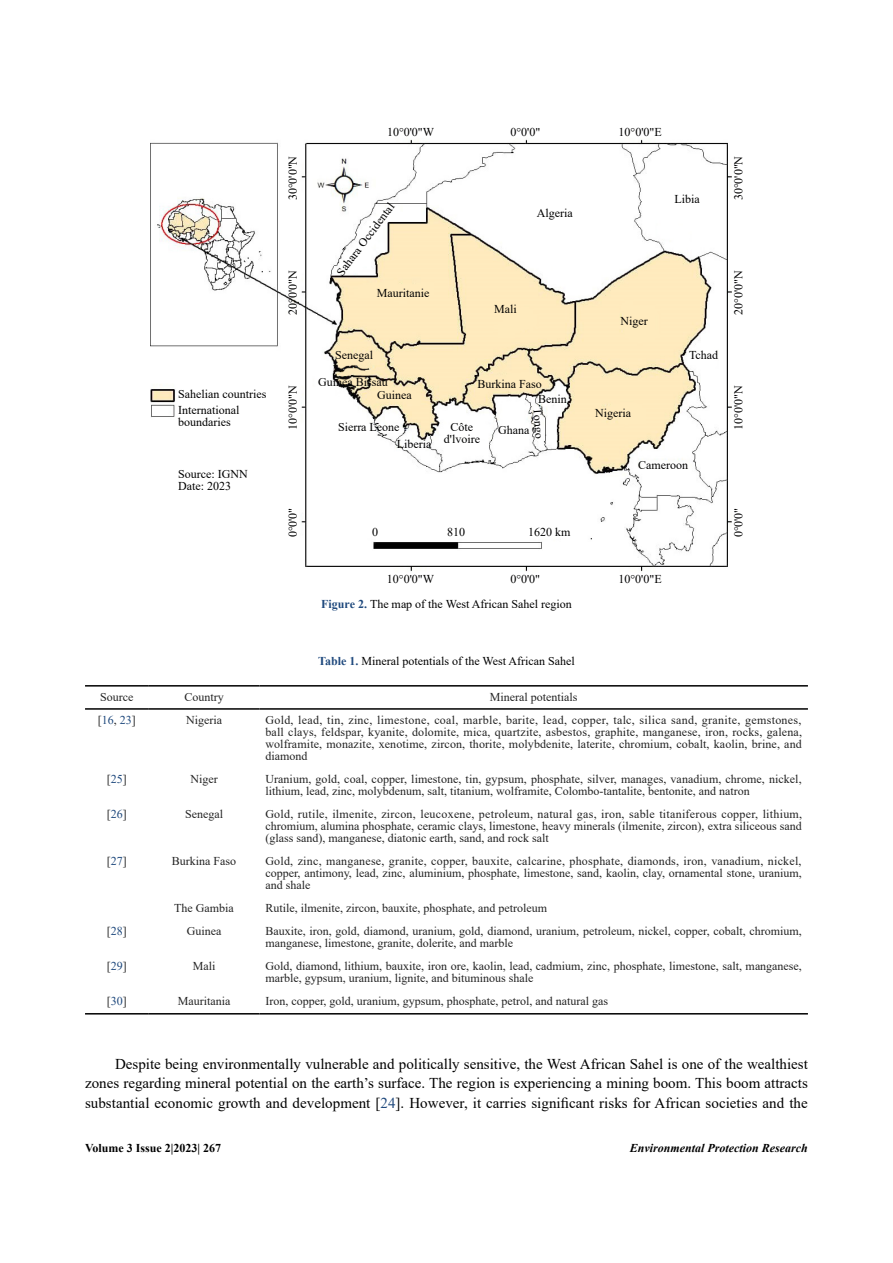
<style>
.page{position:relative;width:893px;height:1263px;background:#fff}
.page>*{position:absolute;margin:0;border:0;box-sizing:border-box;transform-origin:0 0}
.t1{font:15px/19.5px "Times New Roman";color:#000;text-align:justify}
.t2{font:12px/12px "Times New Roman";color:#222;text-align:justify}
.t3{font:12px/12px "Times New Roman";color:#000}
.t4{font:italic 700 12px "Times New Roman";color:#000}
.t5{font:700 12px "Times New Roman";color:#000}
.t6{font:12px "Times New Roman";color:#1f497d}
.s1{font-weight:700;color:#1f497d}
.s2{color:#222}
.s3{color:#1f497d}
</style>
<div class="page">
<img style="left:150px;top:139px;width:582px;height:433px">
<hr style="left:85px;top:1013px;width:64px;height:1px;background:#000">
<hr style="left:149px;top:1013px;width:110px;height:1px;background:#000">
<hr style="left:259px;top:1013px;width:549px;height:1px;background:#000">
<hr style="left:85px;top:685px;width:64px;height:1px;background:#000">
<hr style="left:149px;top:685px;width:110px;height:1px;background:#000">
<hr style="left:259px;top:685px;width:549px;height:1px;background:#000">
<hr style="left:85px;top:708px;width:64px;height:2px;background:#000">
<hr style="left:149px;top:708px;width:110px;height:2px;background:#000">
<hr style="left:259px;top:708px;width:549px;height:2px;background:#000">
<p class="t3" style="left:178px;top:386px;width:90px;line-height:15.9px">Sahelian countries<br>International</p>
<p class="t3" style="left:178px;top:416px;width:54px">boundaries</p>
<p class="t3" style="left:178px;top:467px;width:71px">Source: IGNN<br>Date: 2023</p>
<p class="t3" style="left:287px;top:200px;width:46px;rotate:-90deg">30°0'0"N</p>
<p class="t3" style="left:287px;top:315px;width:46px;rotate:-90deg">20°0'0"N</p>
<p class="t3" style="left:287px;top:430px;width:46px;rotate:-90deg">10°0'0"N</p>
<p class="t3" style="left:287px;top:537px;width:31px;rotate:-90deg">0°0'0"</p>
<p class="t3" style="left:387px;top:126px;width:49px">10°0'0"W</p>
<p class="t3" style="left:510px;top:126px;width:31px">0°0'0"</p>
<p class="t3" style="left:618px;top:126px;width:45px">10°0'0"E</p>
<p class="t3" style="left:334px;top:270px;width:89px;rotate:-53deg">Sahara Occidental</p>
<p class="t3" style="left:377px;top:287px;width:54px">Mauritanie</p>
<p class="t3" style="left:537px;top:207px;width:37px">Algeria</p>
<p class="t3" style="left:494px;top:302px;width:24px">Mali</p>
<p class="t3" style="left:335px;top:348px;width:39px">Senegal</p>
<p class="t3" style="left:318px;top:375px;width:71px">Guinea Bissau</p>
<p class="t3" style="left:377px;top:389px;width:36px">Guinea</p>
<p class="t3" style="left:397px;top:437px;width:36px">Liberia</p>
<p class="t3" style="left:338px;top:421px;width:63px">Sierra Leone</p>
<p class="t3" style="left:477px;top:378px;width:66px">Burkina Faso</p>
<p class="t3" style="left:444px;top:421px;width:38px;text-align:center">Côte d'lvoire</p>
<p class="t3" style="left:538px;top:393px;width:30px">Benin</p>
<p class="t3" style="left:544px;top:408px;width:32px;rotate:86deg">Tongo</p>
<p class="t3" style="left:498px;top:423px;width:33px">Ghana</p>
<p class="t3" style="left:620px;top:315px;width:29px">Niger</p>
<p class="t3" style="left:595px;top:407px;width:37px">Nigeria</p>
<p class="t3" style="left:674px;top:192px;width:27px">Libia</p>
<p class="t3" style="left:689px;top:349px;width:31px">Tchad</p>
<p class="t3" style="left:372px;top:525px;width:7px">0</p>
<p class="t3" style="left:447px;top:525px;width:19px">810</p>
<p class="t3" style="left:528px;top:525px;width:44px">1620 km</p>
<p class="t3" style="left:638px;top:459px;width:51px">Cameroon</p>
<p class="t3" style="left:387px;top:572px;width:49px">10°0'0"W</p>
<p class="t3" style="left:510px;top:572px;width:31px">0°0'0"</p>
<p class="t3" style="left:618px;top:572px;width:45px">10°0'0"E</p>
<p class="t3" style="left:321px;top:598px;width:252px"><span class="s1">Figure 2.</span> The map of the West African Sahel region</p>
<p class="t3" style="left:732px;top:200px;width:46px;rotate:-90deg">30°0'0"N</p>
<p class="t3" style="left:732px;top:315px;width:46px;rotate:-90deg">20°0'0"N</p>
<p class="t3" style="left:732px;top:430px;width:46px;rotate:-90deg">10°0'0"N</p>
<p class="t3" style="left:732px;top:537px;width:31px;rotate:-90deg">0°0'0"</p>
<p class="t3" style="left:318px;top:655px;width:258px"><span class="s1">Table 1.</span> Mineral potentials of the West African Sahel</p>
<p class="t2" style="left:100px;top:690px;width:35px">Source</p>
<p class="t2" style="left:184px;top:690px;width:41px">Country</p>
<p class="t2" style="left:490px;top:690px;width:89px">Mineral potentials</p>
<p class="t6" style="left:98px;top:711px;width:39px"><span class="s2">[</span>16<span class="s2">,</span> 23<span class="s2">]</span></p>
<p class="t2" style="left:186px;top:713px;width:37px">Nigeria</p>
<p class="t2" style="left:265px;top:713px;width:538px">Gold, lead, tin, zinc, limestone, coal, marble, barite, lead, copper, talc, silica sand, granite, gemstones, ball clays, feldspar, kyanite, dolomite, mica, quartzite, asbestos, graphite, manganese, iron, rocks, galena, wolframite, monazite, xenotime, zircon, thorite, molybdenite, laterite, chromium, cobalt, kaolin, brine, and diamond</p>
<p class="t2" style="left:107px;top:772px;width:21px">[<span class="s3">25</span>]</p>
<p class="t2" style="left:190px;top:772px;width:29px">Niger</p>
<p class="t2" style="left:265px;top:772px;width:538px">Uranium, gold, coal, copper, limestone, tin, gypsum, phosphate, silver, manages, vanadium, chrome, nickel, lithium, lead, zinc, molybdenum, salt, titanium, wolframite, Colombo-tantalite, bentonite, and natron</p>
<p class="t2" style="left:107px;top:807px;width:21px">[<span class="s3">26</span>]</p>
<p class="t2" style="left:185px;top:807px;width:39px">Senegal</p>
<p class="t2" style="left:265px;top:807px;width:538px">Gold, rutile, ilmenite, zircon, leucoxene, petroleum, natural gas, iron, sable titaniferous copper, lithium, chromium, alumina phosphate, ceramic clays, limestone, heavy minerals (ilmenite, zircon), extra siliceous sand (glass sand), manganese, diatonic earth, sand, and rock salt</p>
<p class="t2" style="left:107px;top:854px;width:21px">[<span class="s3">27</span>]</p>
<p class="t2" style="left:172px;top:854px;width:66px">Burkina Faso</p>
<p class="t2" style="left:265px;top:854px;width:538px">Gold, zinc, manganese, granite, copper, bauxite, calcarine, phosphate, diamonds, iron, vanadium, nickel, copper, antimony, lead, zinc, aluminium, phosphate, limestone, sand, kaolin, clay, ornamental stone, uranium, and shale</p>
<p class="t2" style="left:174px;top:902px;width:61px">The Gambia</p>
<p class="t2" style="left:265px;top:902px;width:283px">Rutile, ilmenite, zircon, bauxite, phosphate, and petroleum</p>
<p class="t2" style="left:107px;top:925px;width:21px">[<span class="s3">28</span>]</p>
<p class="t2" style="left:187px;top:925px;width:36px">Guinea</p>
<p class="t2" style="left:265px;top:925px;width:538px">Bauxite, iron, gold, diamond, uranium, gold, diamond, uranium, petroleum, nickel, copper, cobalt, chromium, manganese, limestone, granite, dolerite, and marble</p>
<p class="t2" style="left:107px;top:960px;width:21px">[<span class="s3">29</span>]</p>
<p class="t2" style="left:193px;top:960px;width:24px">Mali</p>
<p class="t2" style="left:265px;top:960px;width:538px">Gold, diamond, lithium, bauxite, iron ore, kaolin, lead, cadmium, zinc, phosphate, limestone, salt, manganese, marble, gypsum, uranium, lignite, and bituminous shale</p>
<p class="t2" style="left:107px;top:995px;width:21px">[<span class="s3">30</span>]</p>
<p class="t2" style="left:178px;top:995px;width:54px">Mauritania</p>
<p class="t2" style="left:265px;top:995px;width:344px">Iron, copper, gold, uranium, gypsum, phosphate, petrol, and natural gas</p>
<p class="t1" style="left:85px;top:1053px;width:724px;text-indent:30px">Despite being environmentally vulnerable and politically sensitive, the West African Sahel is one of the wealthiest zones regarding mineral potential on the earth’s surface. The region is experiencing a mining boom. This boom attracts substantial economic growth and development [<span class="s3">24</span>]. However, it carries significant risks for African societies and the</p>
<p class="t5" style="left:85px;top:1139px;width:138px">Volume 3 Issue 2|2023| 267</p>
<p class="t4" style="left:630px;top:1140px;width:180px">Environmental Protection Research</p>
</div>
